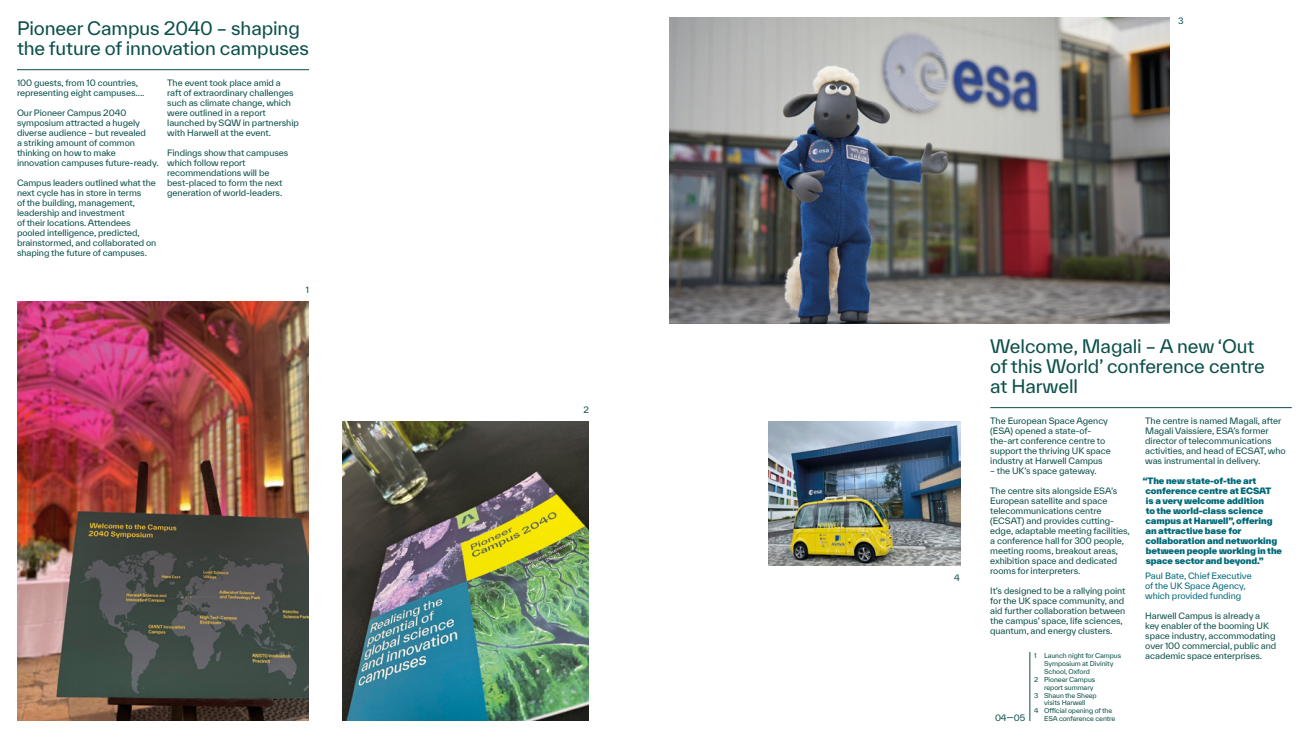
<style>
.page{position:relative;width:1304px;height:738px;background:#fff}
.page>*{position:absolute;margin:0;border:0;box-sizing:border-box;transform-origin:0 0}
.t1{font:18px/20px "TWK Everett";letter-spacing:-.005em;color:#0a4f49}
.t2{font:8.5px/10px "TWK Everett";letter-spacing:-.005em;color:#0a4f49}
.t3{font:900 8.5px/10px "TWK Everett";letter-spacing:-.005em;color:#006979}
.t4{font:8.5px/10px "TWK Everett";letter-spacing:-.005em;color:#006979}
.t5{font:6.5px "TWK Everett";letter-spacing:-.01em;color:#0a4f49}
</style>
<div class="page">
<hr style="left:17px;top:69px;width:292px;height:1px;background:#0a4f49">
<hr style="left:990px;top:407px;width:302px;height:1px;background:#0a4f49">
<img style="left:669px;top:17px;width:501px;height:306px">
<img style="left:768px;top:421px;width:192px;height:144px">
<img style="left:17px;top:301px;width:292px;height:419px">
<hr style="left:1030px;top:651px;width:1px;height:69px;background:#0a4f49">
<img style="left:342px;top:421px;width:247px;height:299px">
<h1 class="t1" style="left:17px;top:18px;width:293px">Pioneer Campus 2040 – shaping the future of innovation campuses</h1>
<p class="t2" style="left:17px;top:77px;width:129px">100 guests, from 10 countries, representing eight campuses....</p>
<p class="t2" style="left:17px;top:107px;width:143px">Our Pioneer Campus 2040 symposium attracted a hugely diverse audience – but revealed<br>a striking amount of common thinking on how to make innovation campuses future-ready.</p>
<p class="t2" style="left:17px;top:177px;width:141px">Campus leaders outlined what the next cycle has in store in terms<br>of the building, management, leadership and investment<br>of their locations. Attendees pooled intelligence, predicted, brainstormed, and collaborated on shaping the future of campuses.</p>
<p class="t2" style="left:167px;top:77px;width:133px">The event took place amid a<br>raft of extraordinary challenges such as climate change, which were outlined in a report launched by SQW in partnership with Harwell at the event.</p>
<p class="t2" style="left:167px;top:147px;width:123px">Findings show that campuses which follow report recommendations will be best-placed to form the next generation of world-leaders.</p>
<p class="t2" style="left:306px;top:285px;width:5px">1</p>
<p class="t2" style="left:583px;top:404px;width:7px">2</p>
<p class="t2" style="left:1178px;top:15px;width:7px">3</p>
<p class="t2" style="left:954px;top:572px;width:7px">4</p>
<h1 class="t1" style="left:990px;top:336px;width:276px">Welcome, Magali – A new ‘Out of this World’ conference centre at Harwell</h1>
<p class="t2" style="left:990px;top:415px;width:122px">The European Space Agency (ESA) opened a state-of&shy;the-art conference centre to support the thriving UK space industry at Harwell Campus</p>
<p class="t2" style="left:990px;top:465px;width:108px">– the UK’s space gateway.</p>
<p class="t2" style="left:990px;top:485px;width:141px">The centre sits alongside ESA’s<br>European satellite and space telecommunications centre (ECSAT) and provides cutting&shy;edge, adaptable meeting facilities, a conference hall for 300 people, meeting rooms, breakout areas, exhibition space and dedicated rooms for interpreters.</p>
<p class="t2" style="left:990px;top:585px;width:137px">It’s designed to be a rallying point for the UK space community, and aid further collaboration between the campus’ space, life sciences, quantum, and energy clusters.</p>
<p class="t2" style="left:1145px;top:415px;width:142px">The centre is named Magali, after<br>Magali Vaissiere, ESA’s former director of telecommunications activities, and head of ECSAT, who was instrumental in delivery.</p>
<p class="t3" style="left:1146px;top:475px;width:138px;text-indent:-3px">“The new state-of-the art conference centre at ECSAT<br>is a very welcome addition<br>to the world-class science campus at Harwell”, offering an attractive base for collaboration and networking between people working in the space sector and beyond.”</p>
<p class="t4" style="left:1145px;top:570px;width:108px">Paul Bate, Chief Executive of the UK Space Agency, which provided funding</p>
<p class="t2" style="left:1145px;top:610px;width:133px">Harwell Campus is already a key enabler of the booming UK space industry, accommodating over 100 commercial, public and academic space enterprises.</p>
<p class="t5" style="left:1034px;top:651px;width:88px">1 Launch night for Campus</p>
<p class="t5" style="left:1044px;top:658px;width:71px">Symposium at Divinity</p>
<p class="t5" style="left:1044px;top:666px;width:47px">School, Oxford</p>
<p class="t5" style="left:1034px;top:674px;width:63px">2 Pioneer Campus</p>
<p class="t5" style="left:1044px;top:682px;width:51px">report summary</p>
<p class="t5" style="left:1034px;top:690px;width:64px">3 Shaun the Sheep</p>
<p class="t5" style="left:1044px;top:697px;width:43px">visits Harwell</p>
<p class="t5" style="left:1034px;top:705px;width:79px">4 Official opening of the</p>
<p class="t5" style="left:1044px;top:713px;width:73px">ESA conference centre</p>
<p class="t2" style="left:995px;top:712px;width:32px">04—05</p>
</div>
